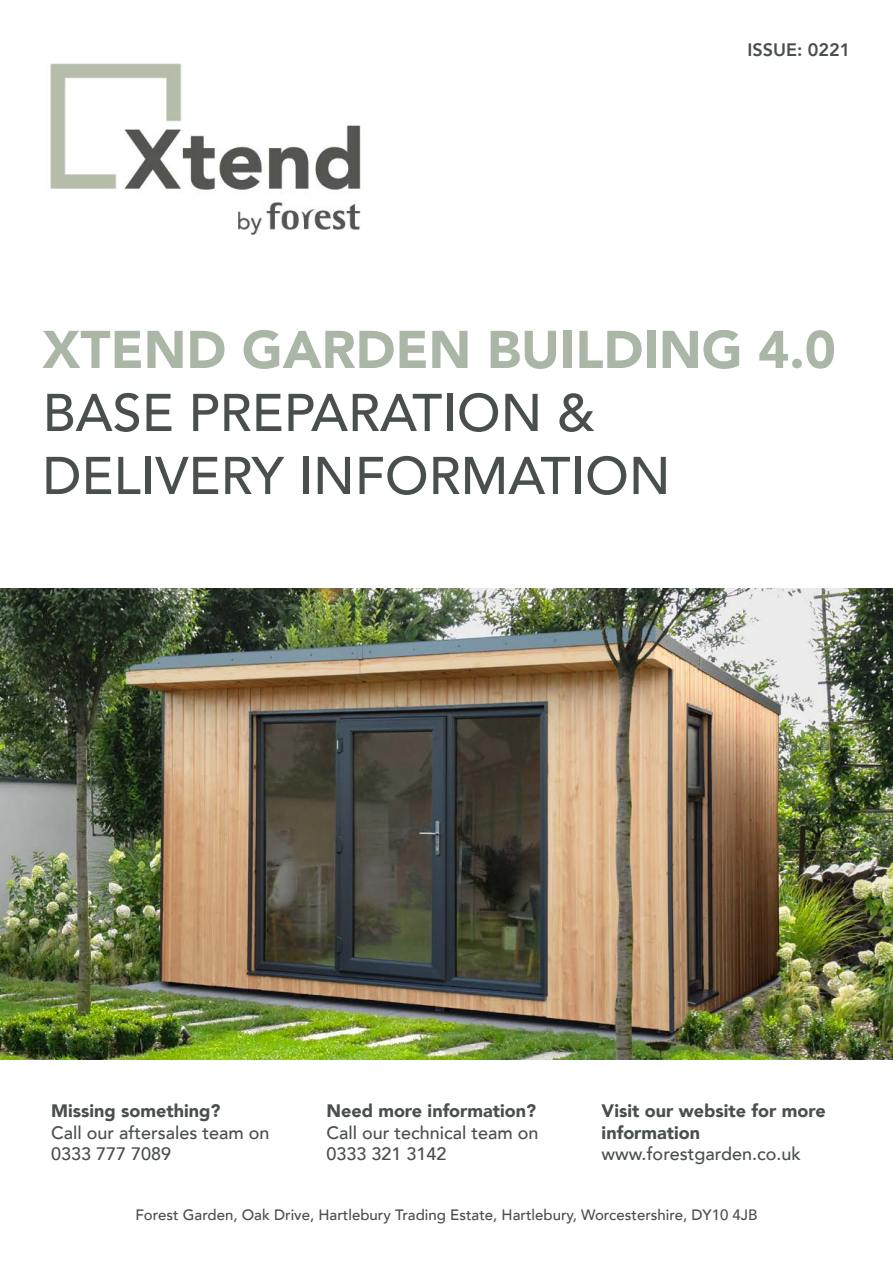
<style>
.page{position:relative;width:893px;height:1263px;background:#fff}
.page>*{position:absolute;margin:0;border:0;box-sizing:border-box;transform-origin:0 0}
.t1{font:500 52.5px "Avenir LT";color:#494f4e}
.t2{font:900 52.5px "Avenir LT";color:#aab6a6}
.t3{font:500 18px "Avenir LT";color:#494f4e}
.t4{font:900 18px "Avenir LT";color:#494f4e}
.t5{font:800 18px "Avenir LT";color:#494f4e}
.t6{font:500 15px "Avenir LT";color:#494f4e}
</style>
<div class="page">
<img style="left:50px;top:63px;width:311px;height:172px">
<img style="left:0;top:589px;width:893px;height:471px">
<p class="t5" style="left:747px;top:39px;width:104px">ISSUE: 0221</p>
<p class="t2" style="left:43px;top:318px;width:795px">XTEND GARDEN BUILDING 4.0</p>
<p class="t1" style="left:43px;top:382px;width:554px">BASE PREPARATION &amp;</p>
<p class="t1" style="left:43px;top:445px;width:630px">DELIVERY INFORMATION</p>
<p class="t4" style="left:51px;top:1100px;width:171px">Missing something?</p>
<p class="t3" style="left:51px;top:1122px;width:220px">Call our aftersales team on</p>
<p class="t3" style="left:51px;top:1144px;width:122px">0333 777 7089</p>
<p class="t4" style="left:326px;top:1100px;width:211px">Need more information?</p>
<p class="t3" style="left:326px;top:1122px;width:214px">Call our technical team on</p>
<p class="t3" style="left:326px;top:1144px;width:122px">0333 321 3142</p>
<p class="t4" style="left:602px;top:1100px;width:226px">Visit our website for more</p>
<p class="t4" style="left:602px;top:1121px;width:100px">information</p>
<p class="t3" style="left:602px;top:1144px;width:201px">www.forestgarden.co.uk</p>
<p class="t6" style="left:135px;top:1206px;width:624px">Forest Garden, Oak Drive, Hartlebury Trading Estate, Hartlebury, Worcestershire, DY10 4JB</p>
</div>
